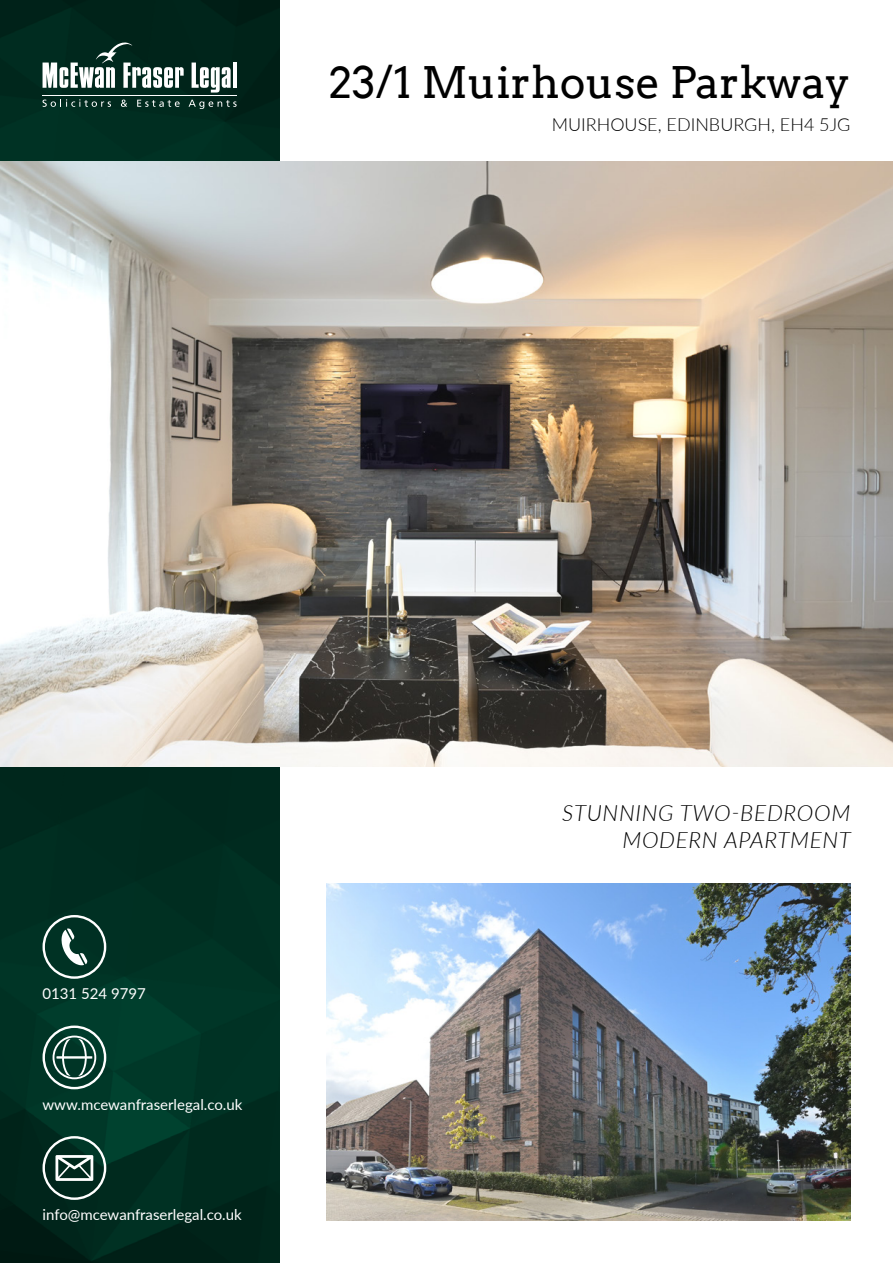
<style>
.page{position:relative;width:893px;height:1263px;background:#fff}
.page>*{position:absolute;margin:0;border:0;box-sizing:border-box;transform-origin:0 0}
.t1{font:43.5px "Arvo";color:#000}
.t2{font:italic 300 22.5px/27px "Lato";letter-spacing:.03em;color:#000;text-align:right}
.t3{font:300 18px "Lato";color:#000}
.t4{font:15px "Lato";color:#fff}
</style>
<div class="page">
<img style="left:0;top:0;width:279px;height:1263px">
<img style="left:0;top:162px;width:893px;height:605px">
<svg style="left:43px;top:43px;width:141px;height:45px"></svg>
<svg style="left:192px;top:63px;width:39px;height:30px"></svg>
<hr style="left:233px;top:63px;width:4px;height:25px;background:#fff">
<hr style="left:43px;top:95px;width:194px;height:1px;background:#fff">
<svg style="left:43px;top:99px;width:68px;height:8px"></svg>
<svg style="left:121px;top:100px;width:6px;height:7px"></svg>
<svg style="left:137px;top:100px;width:43px;height:7px"></svg>
<svg style="left:189px;top:100px;width:48px;height:9px"></svg>
<img style="left:326px;top:883px;width:524px;height:337px">
<svg style="left:43px;top:915px;width:63px;height:64px"></svg>
<svg style="left:43px;top:1025px;width:63px;height:64px"></svg>
<svg style="left:43px;top:1136px;width:63px;height:64px"></svg>
<h1 class="t1" style="left:329px;top:56px;width:523px">23/1 Muirhouse Parkway</h1>
<p class="t3" style="left:552px;top:112px;width:300px">MUIRHOUSE, EDINBURGH, EH4 5JG</p>
<p class="t4" style="left:43px;top:983px;width:105px">0131 524 9797</p>
<p class="t4" style="left:43px;top:1094px;width:201px">www.mcewanfraserlegal.co.uk</p>
<p class="t4" style="left:43px;top:1204px;width:201px">info@mcewanfraserlegal.co.uk</p>
<h2 class="t2" style="left:562px;top:798px;width:290px">STUNNING TWO-BEDROOM<br>MODERN APARTMENT</h2>
</div>
